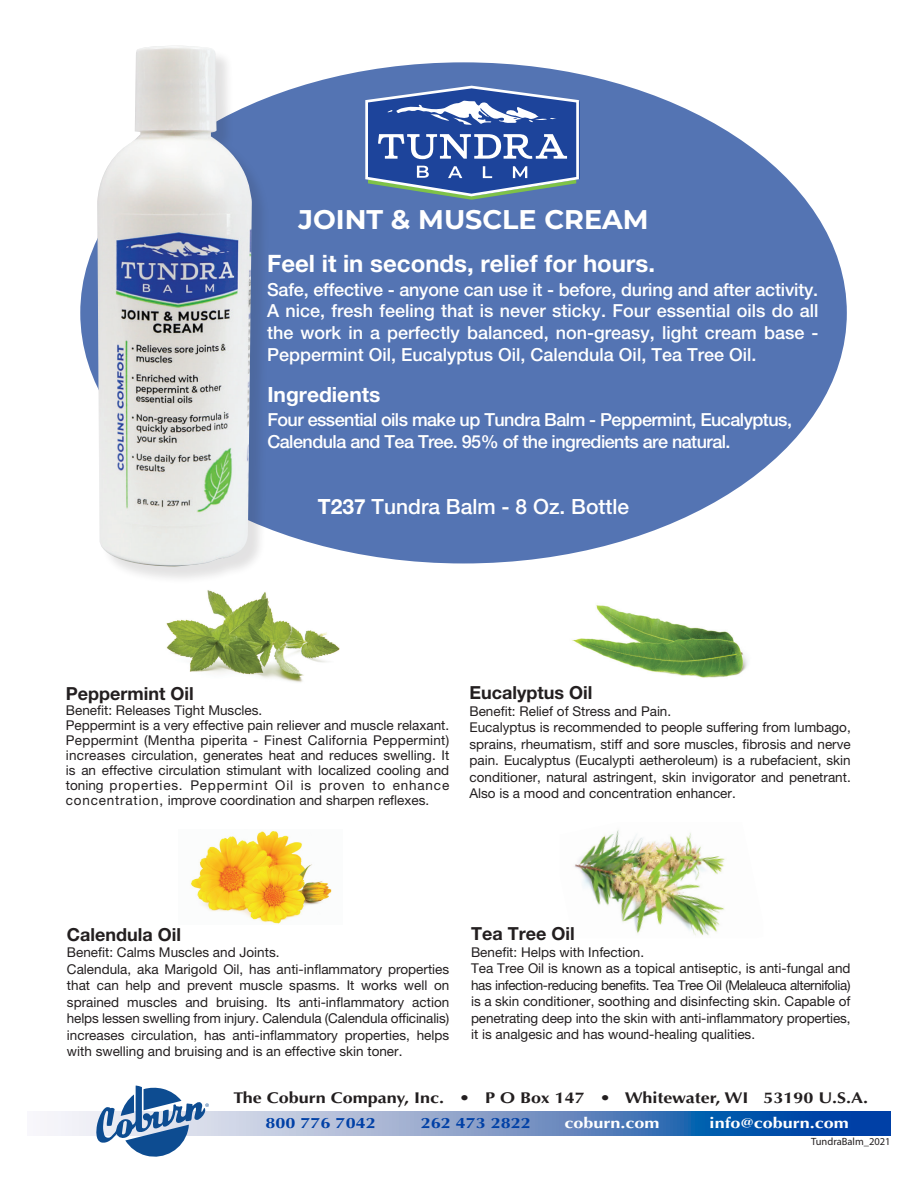
<style>
.page{position:relative;width:918px;height:1188px;background:#fff}
.page>*{position:absolute;margin:0;border:0;box-sizing:border-box;transform-origin:0 0}
.t1{font:700 27px "Montserrat";color:#fff}
.t2{font:700 24px "Helvetica Neue";color:#fff}
.t3{font:500 21px "Helvetica Neue";color:#fff}
.t4{font:700 21px "Helvetica Neue";color:#fff}
.t5{font:500 18px/21.6px "Helvetica Neue";letter-spacing:-.03em;color:#fff;text-align:justify}
.t6{font:700 18px "Helvetica Neue";color:#231f20}
.t7{font:700 15.6px "Optima LT Std";color:#231f20;scale:1.15 1}
.t8{font:700 15px "Optima LT Std";color:#fff;scale:1.2 1}
.t9{font:700 15px "Optima LT Std";color:#0040a6;scale:1.2 1}
.t10{font:13.5px/16.5px "Helvetica Neue";color:#231f20;text-align:justify}
.t11{font:10.5px "Myriad Pro";color:#231f20}
.s1{font-weight:700}
</style>
<div class="page">
<img style="left:166px;top:590px;width:174px;height:93px">
<img style="left:574px;top:830px;width:151px;height:106px">
<svg style="left:47px;top:1111px;width:844px;height:24px;background:#6c91c5"></svg>
<svg style="left:96px;top:1086px;width:113px;height:71px"></svg>
<img style="left:572px;top:605px;width:176px;height:73px">
<img style="left:190px;top:831px;width:142px;height:93px">
<div style="left:80px;top:62px;width:767px;height:501px;background:#5474b3;border-radius:50%"></div>
<div style="left:99px;top:48px;width:172px;height:537px;background:#231f20;opacity:.13"></div>
<img style="left:97px;top:46px;width:155px;height:521px">
<svg style="left:365px;top:86px;width:215px;height:114px;background:#5473af"></svg>
<p class="t1" style="left:299px;top:200px;width:352px">JOINT &amp; MUSCLE CREAM</p>
<p class="t2" style="left:267px;top:248px;width:389px">Feel it in seconds, relief for hours.</p>
<p class="t5" style="left:267px;top:279px;width:553px">Safe, effective - anyone can use it - before, during and after activity.<br>A nice, fresh feeling that is never sticky. Four essential oils do all the work in a perfectly balanced, non-greasy, light cream base - Peppermint Oil, Eucalyptus Oil, Calendula Oil, Tea Tree Oil.</p>
<p class="t4" style="left:267px;top:382px;width:115px">Ingredients</p>
<p class="t5" style="left:267px;top:409px;width:526px">Four essential oils make up Tundra Balm - Peppermint, Eucalyptus,<br>Calendula and Tea Tree. 95% of the ingredients are natural.</p>
<p class="t3" style="left:318px;top:494px;width:313px"><span class="s1">T237</span> Tundra Balm - 8 Oz. Bottle</p>
<p class="t6" style="left:66px;top:682px;width:129px">Peppermint Oil</p>
<p class="t10" style="left:66px;top:702px;width:198px">Benefit: Releases Tight Muscles.</p>
<p class="t10" style="left:66px;top:717px;width:385px;line-height:15px">Peppermint is a very effective pain reliever and muscle relaxant.<br>Peppermint (Mentha piperita - Finest California Peppermint) increases circulation, generates heat and reduces swelling. It is an effective circulation stimulant with localized cooling and toning properties. Peppermint Oil is proven to enhance concentration, improve coordination and sharpen reflexes.</p>
<p class="t6" style="left:470px;top:682px;width:124px">Eucalyptus Oil</p>
<p class="t10" style="left:470px;top:703px;width:203px">Benefit: Relief of Stress and Pain.</p>
<p class="t10" style="left:470px;top:719px;width:383px">Eucalyptus is recommended to people suffering from lumbago, sprains, rheumatism, stiff and sore muscles, fibrosis and nerve pain. Eucalyptus (Eucalypti aetheroleum) is a rubefacient, skin conditioner, natural astringent, skin invigorator and penetrant.<br>Also is a mood and concentration enhancer.</p>
<p class="t6" style="left:67px;top:923px;width:116px">Calendula Oil</p>
<p class="t10" style="left:67px;top:944px;width:214px">Benefit: Calms Muscles and Joints.</p>
<p class="t10" style="left:67px;top:960px;width:384px">Calendula, aka Marigold Oil, has anti-inflammatory properties that can help and prevent muscle spasms. It works well on sprained muscles and bruising. Its anti-inflammatory action helps lessen swelling from injury. Calendula (Calendula officinalis) increases circulation, has anti-inflammatory properties, helps with swelling and bruising and is an effective skin toner.</p>
<p class="t6" style="left:471px;top:923px;width:105px">Tea Tree Oil</p>
<p class="t10" style="left:471px;top:944px;width:175px">Benefit: Helps with Infection.</p>
<p class="t10" style="left:471px;top:960px;width:381px">Tea Tree Oil is known as a topical antiseptic, is anti-fungal and has infection-reducing benefits. Tea Tree Oil (Melaleuca alternifolia) is a skin conditioner, soothing and disinfecting skin. Capable of penetrating deep into the skin with anti-inflammatory properties, it is analgesic and has wound-healing qualities.</p>
<p class="t7" style="left:233px;top:1089px;width:553px">The Coburn Company, Inc. • P O Box 147 • Whitewater, WI 53190 U.S.A.</p>
<p class="t11" style="left:811px;top:1135px;width:81px">TundraBalm_2021</p>
<p class="t9" style="left:266px;top:1114px;width:93px">800 776 7042</p>
<p class="t9" style="left:421px;top:1114px;width:93px">262 473 2822</p>
<p class="t8" style="left:565px;top:1114px;width:81px">coburn.com</p>
<p class="t8" style="left:710px;top:1114px;width:118px">info@coburn.com</p>
</div>
